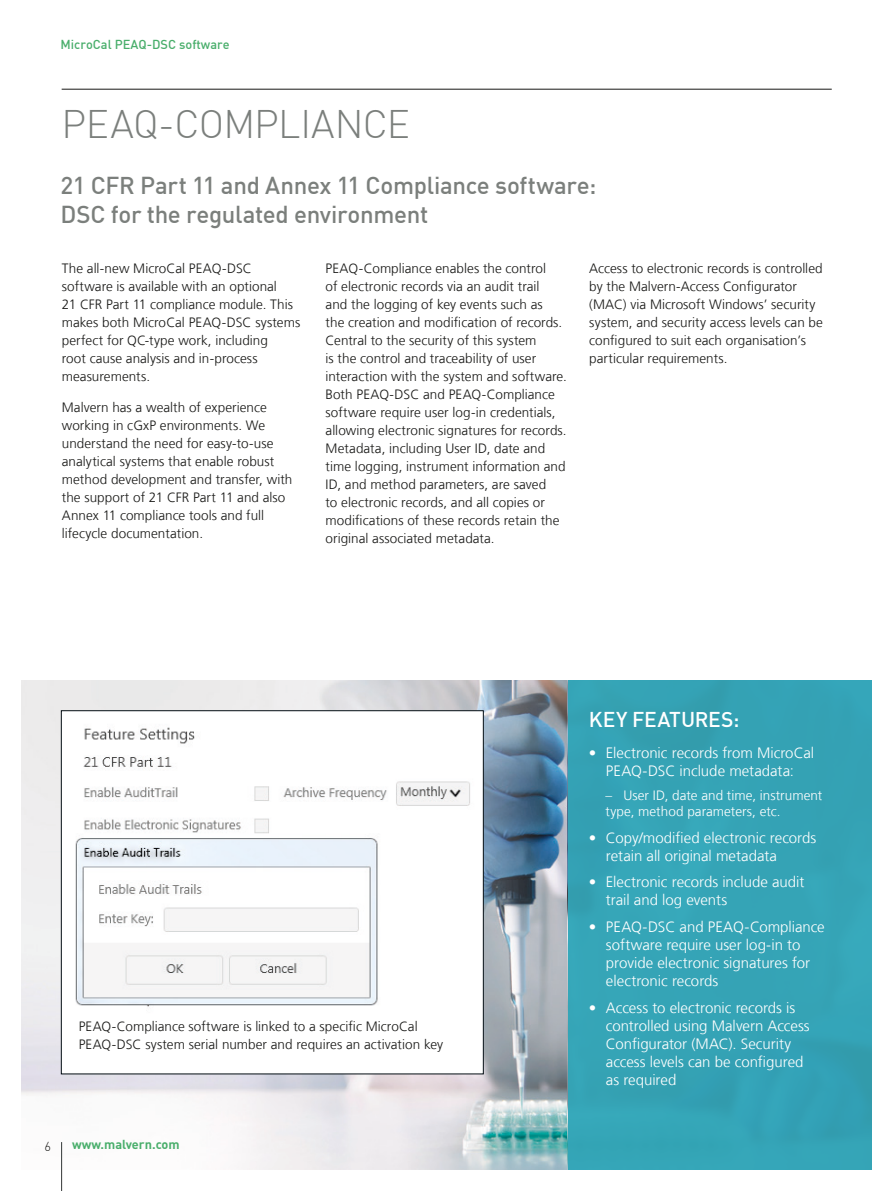
<style>
.page{position:relative;width:893px;height:1191px;background:#fff}
.page>*{position:absolute;margin:0;border:0;box-sizing:border-box;transform-origin:0 0}
.t1{font:300 39px "DIN";letter-spacing:-.015em;color:#7b7f7c}
.t2{font:500 24px/28.8px "DIN";letter-spacing:-.015em;color:#7b7f7c}
.t3{font:500 21px "DIN";color:#fff}
.t4{font:300 15px/18px "Frutiger LT Com";color:#fff}
.t5{font:300 13.5px/18px "Frutiger LT Com";letter-spacing:.005em;color:#181816}
.t6{font:300 13.5px/16.2px "Frutiger LT Com";letter-spacing:.005em;color:#fff}
.t7{font:12.75px "DIN Medium";color:#49ae6b}
.t8{font:700 12.75px "DIN";color:#49ae6b}
.t9{font:300 12.75px "DIN";color:#181816}
</style>
<div class="page">
<img style="left:21px;top:680px;width:547px;height:489px">
<hr style="left:61px;top:1142px;width:1px;height:49px;background:#333737">
<hr style="left:62px;top:89px;width:770px;height:1px;background:#181816">
<div style="left:61px;top:710px;width:423px;height:364px;background:#fff;border:1px solid #030d13"></div>
<img style="left:75px;top:727px;width:395px;height:280px">
<div style="left:568px;top:680px;width:304px;height:489px;background:#35a3b6"></div>
<p class="t7" style="left:61px;top:36px;width:171px">MicroCal PEAQ-DSC software</p>
<h1 class="t1" style="left:62px;top:100px;width:350px">PEAQ-COMPLIANCE</h1>
<h2 class="t2" style="left:61px;top:170px;width:537px">21 CFR Part 11 and Annex 11 Compliance software:<br>DSC for the regulated environment</h2>
<p class="t5" style="left:62px;top:259px;width:240px">The all-new MicroCal PEAQ-DSC software is available with an optional<br>21 CFR Part 11 compliance module. This makes both MicroCal PEAQ-DSC systems perfect for QC-type work, including<br>root cause analysis and in-process measurements.</p>
<p class="t5" style="left:62px;top:398px;width:232px">Malvern has a wealth of experience working in cGxP environments. We understand the need for easy-to-use analytical systems that enable robust method development and transfer, with the support of 21 CFR Part 11 and also Annex 11 compliance tools and full lifecycle documentation.</p>
<p class="t5" style="left:326px;top:259px;width:243px">PEAQ-Compliance enables the control<br>of electronic records via an audit trail<br>and the logging of key events such as<br>the creation and modification of records.<br>Central to the security of this system<br>is the control and traceability of user interaction with the system and software.<br>Both PEAQ-DSC and PEAQ-Compliance software require user log-in credentials, allowing electronic signatures for records.<br>Metadata, including User ID, date and time logging, instrument information and ID, and method parameters, are saved<br>to electronic records, and all copies or modifications of these records retain the original associated metadata.</p>
<p class="t5" style="left:589px;top:259px;width:235px">Access to electronic records is controlled by the Malvern-Access Configurator (MAC) via Microsoft Windows’ security system, and security access levels can be configured to suit each organisation’s particular requirements.</p>
<p class="t5" style="left:79px;top:1017px;width:366px">PEAQ-Compliance software is linked to a specific MicroCal<br>PEAQ-DSC system serial number and requires an activation key</p>
<p class="t9" style="left:44px;top:1138px;width:8px">6</p>
<p class="t8" style="left:72px;top:1135px;width:109px">www.malvern.com</p>
<h3 class="t3" style="left:589px;top:705px;width:152px">KEY FEATURES:</h3>
<p class="t4" style="left:589px;top:743px;width:227px;text-align:center">• Electronic records from MicroCal<br>PEAQ-DSC include metadata:</p>
<p class="t6" style="left:605px;top:787px;width:218px">– User ID, date and time, instrument type, method parameters, etc.</p>
<p class="t4" style="left:606px;top:829px;width:212px;text-indent:-17px">• Copy/modified electronic records retain all original metadata</p>
<p class="t4" style="left:606px;top:873px;width:200px;text-indent:-17px">• Electronic records include audit trail and log events</p>
<p class="t4" style="left:606px;top:918px;width:220px;text-indent:-17px">• PEAQ-DSC and PEAQ-Compliance software require user log-in to provide electronic signatures for electronic records</p>
<p class="t4" style="left:606px;top:998px;width:205px;text-indent:-17px">• Access to electronic records is controlled using Malvern Access<br>Configurator (MAC). Security access levels can be configured as required</p>
</div>
